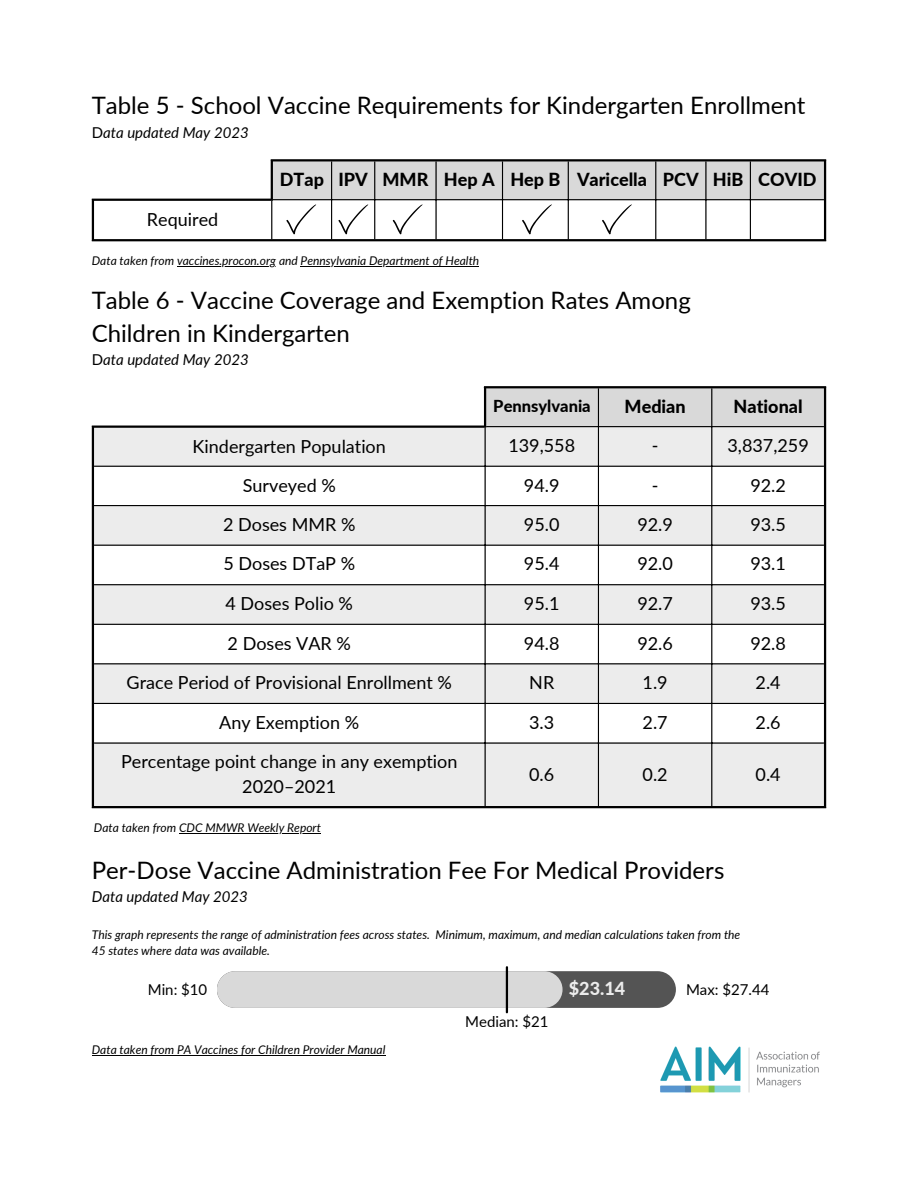
<style>
.page{position:relative;width:918px;height:1188px;background:#fff}
.page>*{position:absolute;margin:0;border:0;box-sizing:border-box;transform-origin:0 0}
.t1{font:24px/32.7px "Lato";color:#000}
.t2{font:18px/24.8px "Lato";color:#000;text-align:center}
.t3{font:800 18px "Lato";color:#000}
.t4{font:800 18px "Lato";color:#ececec}
.t5{font:800 16.5px "Lato";color:#000}
.t6{font:italic 15px "Lato";color:#000}
.t7{font:15px "Lato";color:#000}
.t8{font:italic 12px/16px "Lato";color:#000}
.s1{font-style:normal}
</style>
<div class="page">
<div style="left:217px;top:971px;width:459px;height:37px;background:#545454;border-radius:18px"></div>
<div style="left:217px;top:971px;width:346px;height:37px;background:#d9d9d9;border-radius:18px"></div>
<hr style="left:506px;top:967px;width:2px;height:45px;background:#000">
<img style="left:660px;top:1046px;width:160px;height:47px">
<hr style="left:271px;top:201px;width:1px;height:38px;background:#000">
<hr style="left:331px;top:161px;width:1px;height:78px;background:#000">
<hr style="left:374px;top:161px;width:1px;height:78px;background:#000">
<hr style="left:435px;top:161px;width:2px;height:78px;background:#000">
<hr style="left:502px;top:161px;width:1px;height:78px;background:#000">
<hr style="left:568px;top:161px;width:1px;height:78px;background:#000">
<hr style="left:655px;top:161px;width:1px;height:78px;background:#000">
<hr style="left:705px;top:161px;width:2px;height:78px;background:#000">
<hr style="left:750px;top:161px;width:1px;height:78px;background:#000">
<hr style="left:92px;top:201px;width:2px;height:38px;background:#000">
<hr style="left:271px;top:161px;width:2px;height:38px;background:#000">
<hr style="left:824px;top:161px;width:2px;height:78px;background:#000">
<hr style="left:271px;top:159px;width:555px;height:2px;background:#000">
<hr style="left:92px;top:199px;width:181px;height:2px;background:#000">
<hr style="left:92px;top:239px;width:734px;height:2px;background:#000">
<hr style="left:92px;top:1055px;width:293px;height:1px;background:#000">
<svg style="left:272px;top:161px;width:552px;height:74px"></svg>
<hr style="left:177px;top:266px;width:99px;height:1px;background:#000">
<hr style="left:301px;top:266px;width:178px;height:1px;background:#000">
<div style="left:486px;top:388px;width:338px;height:38px;background:#d9d9d9"></div>
<svg style="left:94px;top:427px;width:730px;height:379px;fill:#ececec"></svg>
<hr style="left:485px;top:428px;width:1px;height:378px;background:#000">
<hr style="left:598px;top:388px;width:1px;height:418px;background:#000">
<hr style="left:711px;top:388px;width:1px;height:418px;background:#000">
<hr style="left:486px;top:426px;width:338px;height:1px;background:#000">
<hr style="left:94px;top:466px;width:730px;height:1px;background:#000">
<hr style="left:94px;top:505px;width:730px;height:1px;background:#000">
<hr style="left:94px;top:545px;width:730px;height:1px;background:#000">
<hr style="left:94px;top:584px;width:730px;height:1px;background:#000">
<hr style="left:94px;top:624px;width:730px;height:1px;background:#000">
<hr style="left:94px;top:663px;width:730px;height:1px;background:#000">
<hr style="left:94px;top:703px;width:730px;height:1px;background:#000">
<hr style="left:94px;top:742px;width:730px;height:2px;background:#000">
<hr style="left:92px;top:428px;width:2px;height:378px;background:#000">
<hr style="left:484px;top:388px;width:2px;height:38px;background:#000">
<hr style="left:824px;top:388px;width:2px;height:418px;background:#000">
<hr style="left:484px;top:386px;width:342px;height:2px;background:#000">
<hr style="left:92px;top:426px;width:394px;height:2px;background:#000">
<hr style="left:92px;top:806px;width:734px;height:2px;background:#000">
<hr style="left:179px;top:833px;width:142px;height:1px;background:#000">
<p class="t1" style="left:92px;top:89px;width:715px">Table 5 - School Vaccine Requirements for Kindergarten Enrollment</p>
<p class="t6" style="left:92px;top:123px;width:159px"><span class="s1">D</span>ata updated May 2023</p>
<p class="t2" style="left:147px;top:206px;width:73px">Required</p>
<p class="t3" style="left:280px;top:168px;width:46px">DTap</p>
<p class="t3" style="left:338px;top:168px;width:31px">IPV</p>
<p class="t3" style="left:382px;top:168px;width:47px">MMR</p>
<p class="t3" style="left:444px;top:168px;width:52px">Hep A</p>
<p class="t3" style="left:510px;top:168px;width:52px">Hep B</p>
<p class="t3" style="left:577px;top:168px;width:72px">Varicella</p>
<p class="t3" style="left:663px;top:168px;width:37px">PCV</p>
<p class="t3" style="left:713px;top:168px;width:32px">HiB</p>
<p class="t3" style="left:758px;top:168px;width:60px">COVID</p>
<p class="t8" style="left:92px;top:252px;width:389px">Data taken from vaccines.procon.org and Pennsylvania Department of Health</p>
<p class="t1" style="left:92px;top:283px;width:601px">Table 6 - Vaccine Coverage and Exemption Rates Among<br>Children in Kindergarten</p>
<p class="t6" style="left:92px;top:350px;width:159px"><span class="s1">D</span>ata updated May 2023</p>
<p class="t5" style="left:493px;top:396px;width:99px">Pennsylvania</p>
<p class="t3" style="left:625px;top:395px;width:63px">Median</p>
<p class="t3" style="left:734px;top:395px;width:71px">National</p>
<p class="t2" style="left:193px;top:433px;width:195px">Kindergarten Population</p>
<p class="t2" style="left:508px;top:433px;width:68px">139,558</p>
<p class="t2" style="left:652px;top:433px;width:8px">-</p>
<p class="t2" style="left:728px;top:433px;width:83px">3,837,259</p>
<p class="t2" style="left:243px;top:472px;width:95px">Surveyed %</p>
<p class="t2" style="left:524px;top:472px;width:37px">94.9</p>
<p class="t2" style="left:652px;top:472px;width:8px">-</p>
<p class="t2" style="left:750px;top:472px;width:37px">92.2</p>
<p class="t2" style="left:223px;top:512px;width:134px">2 Doses MMR %</p>
<p class="t2" style="left:524px;top:512px;width:37px">95.0</p>
<p class="t2" style="left:637px;top:512px;width:37px">92.9</p>
<p class="t2" style="left:750px;top:512px;width:37px">93.5</p>
<p class="t2" style="left:223px;top:551px;width:133px">5 Doses DTaP %</p>
<p class="t2" style="left:524px;top:551px;width:37px">95.4</p>
<p class="t2" style="left:637px;top:551px;width:37px">92.0</p>
<p class="t2" style="left:750px;top:551px;width:37px">93.1</p>
<p class="t2" style="left:226px;top:591px;width:129px">4 Doses Polio %</p>
<p class="t2" style="left:524px;top:591px;width:37px">95.1</p>
<p class="t2" style="left:637px;top:591px;width:37px">92.7</p>
<p class="t2" style="left:750px;top:591px;width:37px">93.5</p>
<p class="t2" style="left:228px;top:630px;width:125px">2 Doses VAR %</p>
<p class="t2" style="left:524px;top:630px;width:37px">94.8</p>
<p class="t2" style="left:637px;top:630px;width:37px">92.6</p>
<p class="t2" style="left:750px;top:630px;width:37px">92.8</p>
<p class="t2" style="left:127px;top:670px;width:327px">Grace Period of Provisional Enrollment %</p>
<p class="t2" style="left:529px;top:670px;width:27px">NR</p>
<p class="t2" style="left:643px;top:670px;width:27px">1.9</p>
<p class="t2" style="left:756px;top:670px;width:27px">2.4</p>
<p class="t2" style="left:219px;top:709px;width:141px">Any Exemption %</p>
<p class="t2" style="left:529px;top:709px;width:27px">3.3</p>
<p class="t2" style="left:643px;top:709px;width:27px">2.7</p>
<p class="t2" style="left:756px;top:709px;width:27px">2.6</p>
<p class="t2" style="left:121px;top:749px;width:338px">Percentage point change in any exemption<br>2020–2021</p>
<p class="t2" style="left:529px;top:761px;width:27px">0.6</p>
<p class="t2" style="left:643px;top:761px;width:27px">0.2</p>
<p class="t2" style="left:756px;top:761px;width:27px">0.4</p>
<p class="t8" style="left:94px;top:819px;width:229px">Data taken from CDC MMWR Weekly Report</p>
<p class="t1" style="left:92px;top:853px;width:634px">Per-Dose Vaccine Administration Fee For Medical Providers</p>
<p class="t6" style="left:92px;top:887px;width:158px">Data updated May 2023</p>
<p class="t8" style="left:92px;top:926px;width:650px">This graph represents the range of administration fees across states. Minimum, maximum, and median calculations taken from the<br>45 states where data was available.</p>
<p class="t7" style="left:148px;top:980px;width:61px">Min: $10</p>
<p class="t4" style="left:569px;top:977px;width:58px">$23.14</p>
<p class="t7" style="left:686px;top:980px;width:85px">Max: $27.44</p>
<p class="t7" style="left:465px;top:1012px;width:85px">Median: $21</p>
<p class="t8" style="left:92px;top:1041px;width:295px">Data taken from PA Vaccines for Children Provider Manual</p>
</div>
